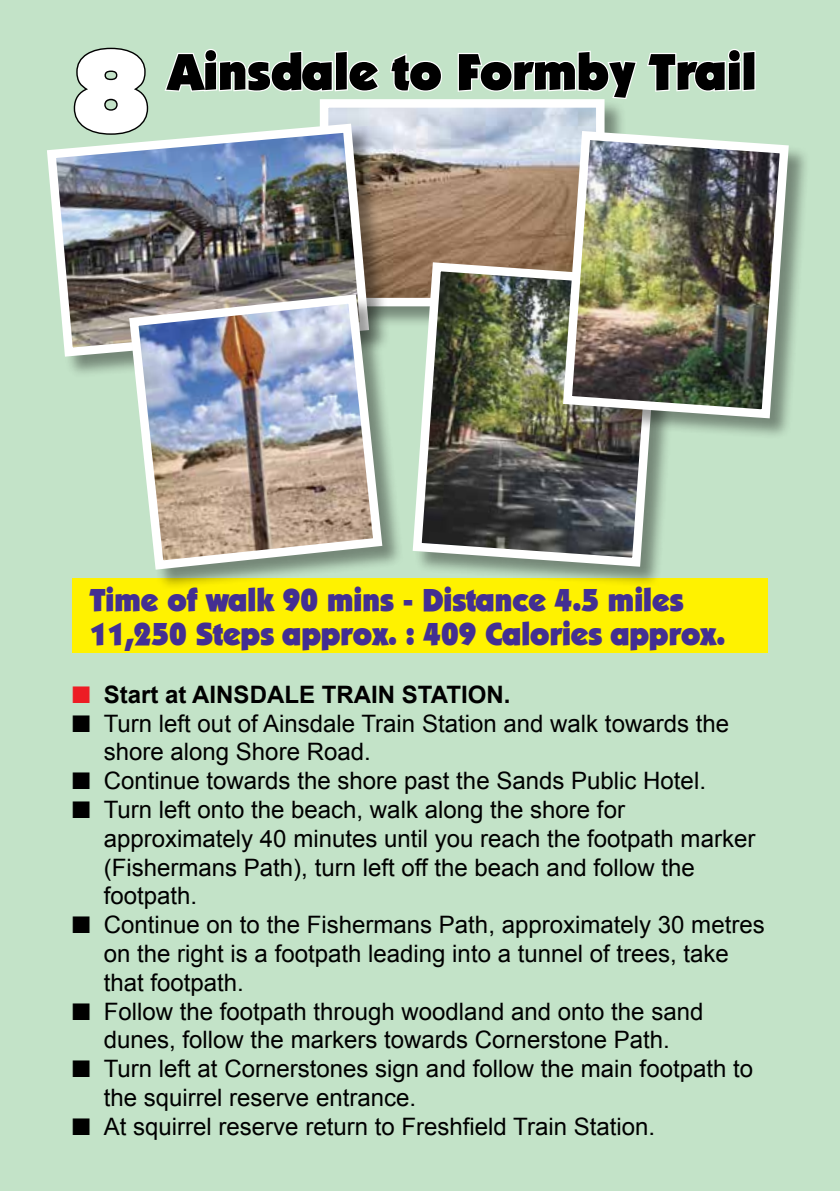
<style>
.page{position:relative;width:840px;height:1191px;background:#fff}
.page>*{position:absolute;margin:0;border:0;box-sizing:border-box;transform-origin:0 0}
.t1{font:115.6px "Cable Ultra";color:#fff;scale:1.21 1}
.t2{font:51px "Cable Ultra";color:#000;scale:1.04 1}
.t3{font:32px/34px "Cable Ultra";color:#432f92}
.t4{font:24px/28.8px "Arial";color:#000}
.t5{font:700 24px "Arial";color:#000}
.s1{color:#ed1d24}
</style>
<div class="page">
<div style="left:0;top:0;width:839px;height:1191px;background:#c3e3c8"></div>
<svg style="left:73px;top:47px;width:76px;height:72px"></svg>
<svg style="left:164px;top:49px;width:215px;height:43px"></svg>
<svg style="left:390px;top:53px;width:52px;height:39px"></svg>
<svg style="left:457px;top:50px;width:180px;height:49px"></svg>
<svg style="left:647px;top:49px;width:109px;height:43px"></svg>
<div style="left:72px;top:578px;width:695px;height:75px;background:#fff200"></div>
<img style="left:329px;top:109px;width:265px;height:187px">
<div style="left:319px;top:99px;width:285px;height:207px;border:9px solid #fff"></div>
<div style="left:48px;top:125px;width:343px;height:253px;background:#000;opacity:.4"></div>
<img style="left:47px;top:119px;width:326px;height:242px">
<div style="left:130px;top:295px;width:274px;height:296px;background:#000;opacity:.4"></div>
<img style="left:124px;top:290px;width:263px;height:284px">
<div style="left:413px;top:263px;width:268px;height:325px;background:#000;opacity:.4"></div>
<img style="left:408px;top:258px;width:256px;height:313px">
<div style="left:563px;top:132px;width:247px;height:308px;background:#000;opacity:.4"></div>
<img style="left:558px;top:126px;width:234px;height:297px">
<h1 class="t1" style="left:72px;top:20px;width:66px">8</h1>
<h2 class="t2" style="left:168px;top:40px;width:567px">Ainsdale to Formby Trail</h2>
<h3 class="t3" style="left:90px;top:583px;width:636px">Time of walk 90 mins - Distance 4.5 miles<br>11,250 Steps approx. : 409 Calories approx.</h3>
<p class="t5" style="left:72px;top:678px;width:439px"><span class="s1">■</span> Start at AINSDALE TRAIN STATION.</p>
<p class="t4" style="left:104px;top:709px;width:626px;text-indent:-32px">■ Turn left out of Ainsdale Train Station and walk towards the shore along Shore Road.</p>
<p class="t4" style="left:72px;top:766px;width:635px">■ Continue towards the shore past the Sands Public Hotel.</p>
<p class="t4" style="left:104px;top:795px;width:652px;text-indent:-32px">■ Turn left onto the beach, walk along the shore for approximately 40 minutes until you reach the footpath marker (Fishermans Path), turn left off the beach and follow the footpath.</p>
<p class="t4" style="left:104px;top:910px;width:662px;text-indent:-32px">■ Continue on to the Fishermans Path, approximately 30 metres on the right is a footpath leading into a tunnel of trees, take that footpath.</p>
<p class="t4" style="left:72px;top:997px;width:632px;text-align:center">■ Follow the footpath through woodland and onto the sand dunes, follow the markers towards Cornerstone Path.</p>
<p class="t4" style="left:104px;top:1054px;width:650px;text-indent:-32px">■ Turn left at Cornerstones sign and follow the main footpath to the squirrel reserve entrance.</p>
<p class="t4" style="left:72px;top:1112px;width:584px">■ At squirrel reserve return to Freshfield Train Station.</p>
</div>
